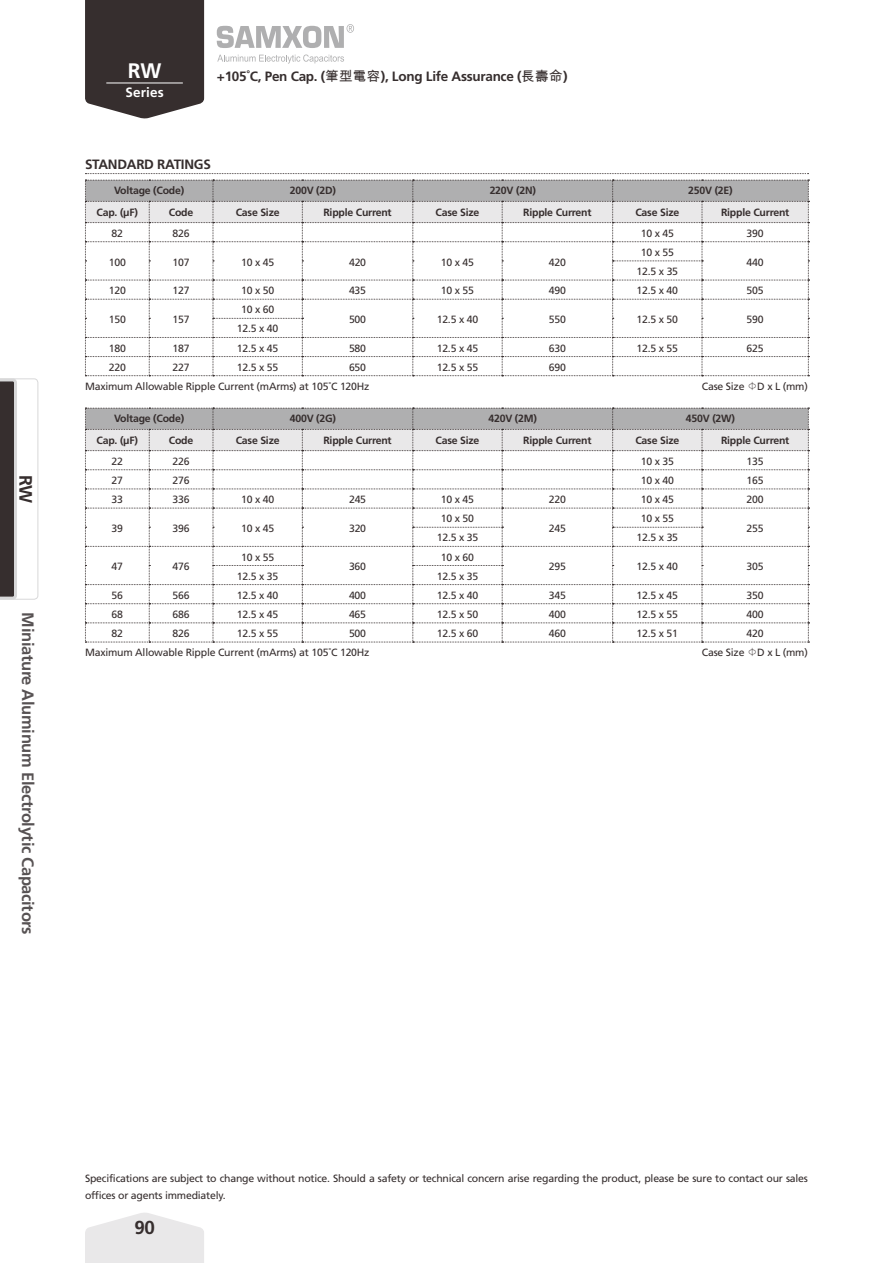
<style>
.page{position:relative;width:893px;height:1263px;background:#fff}
.page>*{position:absolute;margin:0;border:0;box-sizing:border-box;transform-origin:0 0}
.t1{font:700 21px "Frutiger LT Std";color:#fff}
.t2{font:700 18.75px "Frutiger LT Std";color:#362e2e}
.t3{font:700 18px "Frutiger LT Std";color:#362e2e}
.t4{font:700 16.5px "Frutiger LT Std";letter-spacing:-.02em;color:#575253}
.t5{font:700 13.5px "Frutiger LT Std";letter-spacing:-.02em;color:#362e2e}
.t6{font:700 13.5px "Frutiger LT Std";letter-spacing:.01em;color:#fff}
.t7{font:10.5px/16.5px "Frutiger LT Std";letter-spacing:-.02em;color:#362e2e}
.t8{font:700 10.5px "Frutiger LT Std";letter-spacing:-.02em;color:#362e2e}
.s1{font-family:"M Hei HK Bold B5 pc H";font-weight:400}
.s2{font-family:"M Hei HK Light B5 pc H"}
</style>
<div class="page">
<svg style="left:85px;top:0;width:119px;height:119px;background:#443d3d"></svg>
<svg style="left:85px;top:1213px;width:119px;height:50px"></svg>
<hr style="left:106px;top:83px;width:77px;height:1px;background:#fff">
<svg style="left:217px;top:55px;width:127px;height:9px"></svg>
<svg style="left:217px;top:24px;width:137px;height:24px"></svg>
<svg style="left:0;top:378px;width:38px;height:222px"></svg>
<svg style="left:85px;top:173px;width:723px;height:1px"></svg>
<svg style="left:85px;top:180px;width:724px;height:196px"></svg>
<svg style="left:85px;top:408px;width:724px;height:235px"></svg>
<h3 class="t3" style="left:33px;top:475px;width:30px;rotate:90deg">RW</h3>
<h3 class="t4" style="left:35px;top:612px;width:324px;rotate:90deg">Miniature Aluminum Electrolytic Capacitors</h3>
<h1 class="t1" style="left:128px;top:63px;width:35px">RW</h1>
<p class="t6" style="left:125px;top:87px;width:40px">Series</p>
<p class="t5" style="left:217px;top:71px;width:352px">+105˚C, Pen Cap. (<span class="s1">筆型電容</span>), Long Life Assurance (<span class="s1">長壽命</span>)</p>
<p class="t5" style="left:85px;top:159px;width:127px">STANDARD RATINGS</p>
<p class="t8" style="left:114px;top:186px;width:72px">Voltage (Code)</p>
<p class="t8" style="left:290px;top:186px;width:48px">200V (2D)</p>
<p class="t8" style="left:490px;top:186px;width:48px">220V (2N)</p>
<p class="t8" style="left:688px;top:186px;width:46px">250V (2E)</p>
<p class="t8" style="left:97px;top:208px;width:43px">Cap. (μF)</p>
<p class="t8" style="left:169px;top:208px;width:26px">Code</p>
<p class="t8" style="left:236px;top:208px;width:45px">Case Size</p>
<p class="t8" style="left:323px;top:208px;width:70px">Ripple Current</p>
<p class="t8" style="left:436px;top:208px;width:45px">Case Size</p>
<p class="t8" style="left:523px;top:208px;width:70px">Ripple Current</p>
<p class="t8" style="left:635px;top:208px;width:45px">Case Size</p>
<p class="t8" style="left:721px;top:208px;width:70px">Ripple Current</p>
<p class="t7" style="left:112px;top:226px;width:13px">82</p>
<p class="t7" style="left:173px;top:226px;width:19px">826</p>
<p class="t7" style="left:641px;top:226px;width:35px">10 x 45</p>
<p class="t7" style="left:747px;top:226px;width:19px">390</p>
<p class="t7" style="left:109px;top:254px;width:19px">100</p>
<p class="t7" style="left:173px;top:254px;width:19px">107</p>
<p class="t7" style="left:241px;top:254px;width:35px">10 x 45</p>
<p class="t7" style="left:349px;top:254px;width:19px">420</p>
<p class="t7" style="left:441px;top:254px;width:35px">10 x 45</p>
<p class="t7" style="left:549px;top:254px;width:19px">420</p>
<p class="t7" style="left:641px;top:245px;width:35px">10 x 55</p>
<p class="t7" style="left:747px;top:254px;width:19px">440</p>
<p class="t7" style="left:637px;top:264px;width:43px">12.5 x 35</p>
<p class="t7" style="left:109px;top:283px;width:19px">120</p>
<p class="t7" style="left:173px;top:283px;width:19px">127</p>
<p class="t7" style="left:241px;top:283px;width:35px">10 x 50</p>
<p class="t7" style="left:349px;top:283px;width:19px">435</p>
<p class="t7" style="left:441px;top:283px;width:35px">10 x 55</p>
<p class="t7" style="left:549px;top:283px;width:19px">490</p>
<p class="t7" style="left:637px;top:283px;width:43px">12.5 x 40</p>
<p class="t7" style="left:747px;top:283px;width:19px">505</p>
<p class="t7" style="left:109px;top:312px;width:19px">150</p>
<p class="t7" style="left:173px;top:312px;width:19px">157</p>
<p class="t7" style="left:241px;top:302px;width:35px">10 x 60</p>
<p class="t7" style="left:349px;top:312px;width:19px">500</p>
<p class="t7" style="left:437px;top:312px;width:43px">12.5 x 40</p>
<p class="t7" style="left:549px;top:312px;width:19px">550</p>
<p class="t7" style="left:637px;top:312px;width:43px">12.5 x 50</p>
<p class="t7" style="left:747px;top:312px;width:19px">590</p>
<p class="t7" style="left:237px;top:321px;width:43px">12.5 x 40</p>
<p class="t7" style="left:109px;top:341px;width:19px">180</p>
<p class="t7" style="left:173px;top:341px;width:19px">187</p>
<p class="t7" style="left:237px;top:341px;width:43px">12.5 x 45</p>
<p class="t7" style="left:349px;top:341px;width:19px">580</p>
<p class="t7" style="left:437px;top:341px;width:43px">12.5 x 45</p>
<p class="t7" style="left:549px;top:341px;width:19px">630</p>
<p class="t7" style="left:637px;top:341px;width:43px">12.5 x 55</p>
<p class="t7" style="left:747px;top:341px;width:19px">625</p>
<p class="t7" style="left:109px;top:360px;width:19px">220</p>
<p class="t7" style="left:173px;top:360px;width:19px">227</p>
<p class="t7" style="left:237px;top:360px;width:43px">12.5 x 55</p>
<p class="t7" style="left:349px;top:360px;width:19px">650</p>
<p class="t7" style="left:437px;top:360px;width:43px">12.5 x 55</p>
<p class="t7" style="left:549px;top:360px;width:19px">690</p>
<p class="t7" style="left:85px;top:379px;width:286px">Maximum Allowable Ripple Current (mArms) at 105˚C 120Hz</p>
<p class="t7" style="left:702px;top:379px;width:108px">Case Size <span class="s2">Φ</span>D x L (mm)</p>
<p class="t8" style="left:114px;top:414px;width:72px">Voltage (Code)</p>
<p class="t8" style="left:290px;top:414px;width:48px">400V (2G)</p>
<p class="t8" style="left:488px;top:414px;width:50px">420V (2M)</p>
<p class="t8" style="left:686px;top:414px;width:51px">450V (2W)</p>
<p class="t8" style="left:97px;top:436px;width:43px">Cap. (μF)</p>
<p class="t8" style="left:169px;top:436px;width:26px">Code</p>
<p class="t8" style="left:236px;top:436px;width:45px">Case Size</p>
<p class="t8" style="left:323px;top:436px;width:70px">Ripple Current</p>
<p class="t8" style="left:436px;top:436px;width:45px">Case Size</p>
<p class="t8" style="left:523px;top:436px;width:70px">Ripple Current</p>
<p class="t8" style="left:635px;top:436px;width:45px">Case Size</p>
<p class="t8" style="left:721px;top:436px;width:70px">Ripple Current</p>
<p class="t7" style="left:112px;top:454px;width:13px">22</p>
<p class="t7" style="left:173px;top:454px;width:19px">226</p>
<p class="t7" style="left:641px;top:454px;width:35px">10 x 35</p>
<p class="t7" style="left:747px;top:454px;width:19px">135</p>
<p class="t7" style="left:112px;top:473px;width:13px">27</p>
<p class="t7" style="left:173px;top:473px;width:19px">276</p>
<p class="t7" style="left:641px;top:473px;width:35px">10 x 40</p>
<p class="t7" style="left:747px;top:473px;width:19px">165</p>
<p class="t7" style="left:112px;top:492px;width:13px">33</p>
<p class="t7" style="left:173px;top:492px;width:19px">336</p>
<p class="t7" style="left:241px;top:492px;width:35px">10 x 40</p>
<p class="t7" style="left:349px;top:492px;width:19px">245</p>
<p class="t7" style="left:441px;top:492px;width:35px">10 x 45</p>
<p class="t7" style="left:549px;top:492px;width:19px">220</p>
<p class="t7" style="left:641px;top:492px;width:35px">10 x 45</p>
<p class="t7" style="left:747px;top:492px;width:19px">200</p>
<p class="t7" style="left:112px;top:521px;width:13px">39</p>
<p class="t7" style="left:173px;top:521px;width:19px">396</p>
<p class="t7" style="left:241px;top:521px;width:35px">10 x 45</p>
<p class="t7" style="left:349px;top:521px;width:19px">320</p>
<p class="t7" style="left:441px;top:511px;width:35px">10 x 50</p>
<p class="t7" style="left:641px;top:511px;width:35px">10 x 55</p>
<p class="t7" style="left:549px;top:521px;width:19px">245</p>
<p class="t7" style="left:747px;top:521px;width:19px">255</p>
<p class="t7" style="left:437px;top:530px;width:43px">12.5 x 35</p>
<p class="t7" style="left:637px;top:530px;width:43px">12.5 x 35</p>
<p class="t7" style="left:112px;top:559px;width:13px">47</p>
<p class="t7" style="left:173px;top:559px;width:19px">476</p>
<p class="t7" style="left:241px;top:549px;width:35px">10 x 55</p>
<p class="t7" style="left:441px;top:549px;width:35px">10 x 60</p>
<p class="t7" style="left:349px;top:559px;width:19px">360</p>
<p class="t7" style="left:237px;top:569px;width:43px">12.5 x 35</p>
<p class="t7" style="left:437px;top:569px;width:43px">12.5 x 35</p>
<p class="t7" style="left:549px;top:559px;width:19px">295</p>
<p class="t7" style="left:637px;top:559px;width:43px">12.5 x 40</p>
<p class="t7" style="left:747px;top:559px;width:19px">305</p>
<p class="t7" style="left:112px;top:588px;width:13px">56</p>
<p class="t7" style="left:173px;top:588px;width:19px">566</p>
<p class="t7" style="left:237px;top:588px;width:43px">12.5 x 40</p>
<p class="t7" style="left:349px;top:588px;width:19px">400</p>
<p class="t7" style="left:437px;top:588px;width:43px">12.5 x 40</p>
<p class="t7" style="left:549px;top:588px;width:19px">345</p>
<p class="t7" style="left:637px;top:588px;width:43px">12.5 x 45</p>
<p class="t7" style="left:747px;top:588px;width:19px">350</p>
<p class="t7" style="left:112px;top:607px;width:13px">68</p>
<p class="t7" style="left:173px;top:607px;width:19px">686</p>
<p class="t7" style="left:237px;top:607px;width:43px">12.5 x 45</p>
<p class="t7" style="left:349px;top:607px;width:19px">465</p>
<p class="t7" style="left:437px;top:607px;width:43px">12.5 x 50</p>
<p class="t7" style="left:549px;top:607px;width:19px">400</p>
<p class="t7" style="left:637px;top:607px;width:43px">12.5 x 55</p>
<p class="t7" style="left:747px;top:607px;width:19px">400</p>
<p class="t7" style="left:112px;top:626px;width:13px">82</p>
<p class="t7" style="left:173px;top:626px;width:19px">826</p>
<p class="t7" style="left:237px;top:626px;width:43px">12.5 x 55</p>
<p class="t7" style="left:349px;top:626px;width:19px">500</p>
<p class="t7" style="left:437px;top:626px;width:43px">12.5 x 60</p>
<p class="t7" style="left:549px;top:626px;width:19px">460</p>
<p class="t7" style="left:637px;top:626px;width:43px">12.5 x 51</p>
<p class="t7" style="left:747px;top:626px;width:19px">420</p>
<p class="t7" style="left:85px;top:645px;width:286px">Maximum Allowable Ripple Current (mArms) at 105˚C 120Hz</p>
<p class="t7" style="left:702px;top:645px;width:108px">Case Size <span class="s2">Φ</span>D x L (mm)</p>
<p class="t7" style="left:85px;top:1171px;width:724px">Specifications are subject to change without notice. Should a safety or technical concern arise regarding the product, please be sure to contact our sales offices or agents immediately.</p>
<h2 class="t2" style="left:134px;top:1220px;width:22px">90</h2>
</div>
